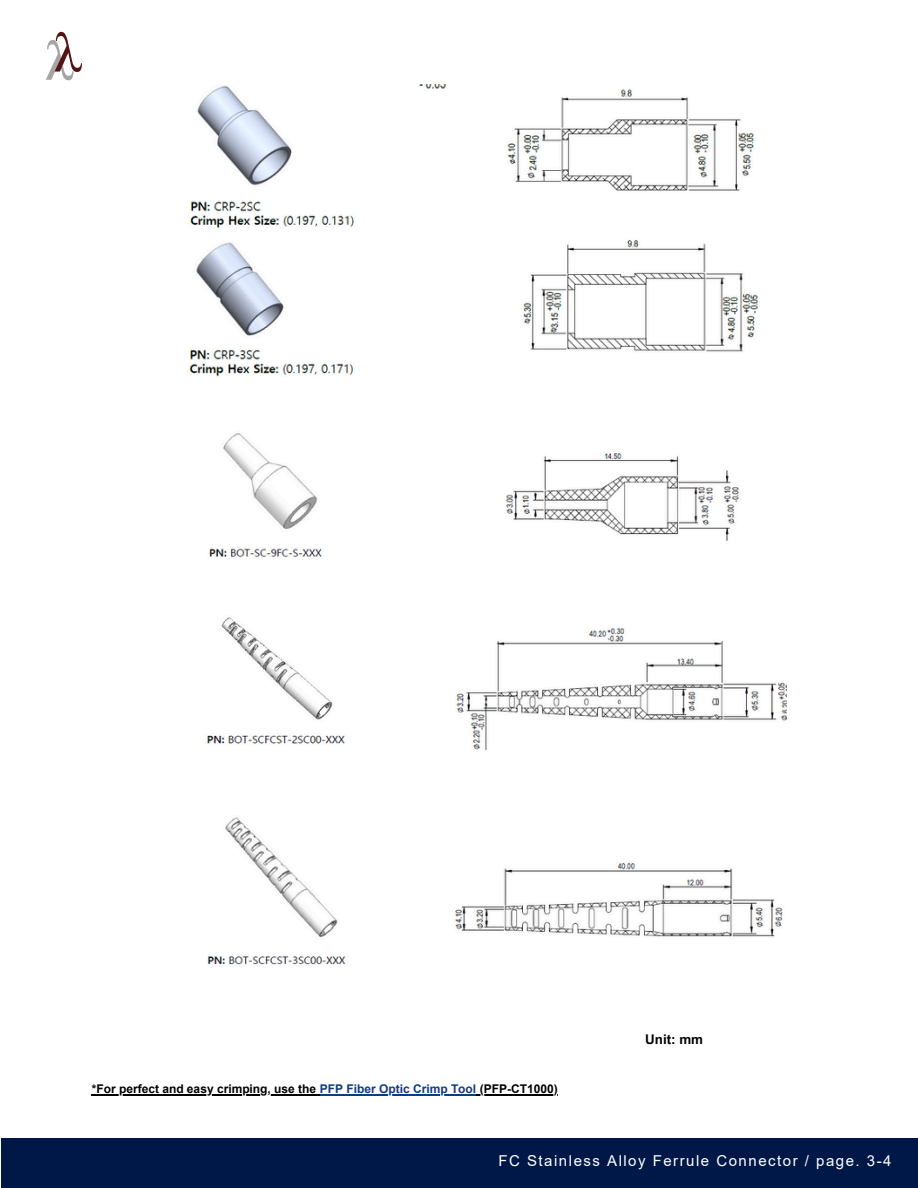
<style>
.page{position:relative;width:918px;height:1188px;background:#fff}
.page>*{position:absolute;margin:0;border:0;box-sizing:border-box;transform-origin:0 0}
.t1{font:15px "Arial";letter-spacing:.1em;color:#fff}
.t2{font:700 13.35px "Arial MT Pro";color:#000}
.t3{font:700 12px "Arial";color:#000}
.s1{color:#0c3d7f}
</style>
<div class="page">
<img style="left:46px;top:31px;width:36px;height:50px">
<div style="left:2px;top:1138px;width:916px;height:50px;background:#001847"></div>
<img style="left:189px;top:84px;width:570px;height:293px">
<img style="left:207px;top:433px;width:580px;height:532px">
<hr style="left:92px;top:1094px;width:228px;height:1px;background:#000">
<hr style="left:320px;top:1094px;width:157px;height:1px;background:#0c3d7f">
<hr style="left:477px;top:1094px;width:81px;height:1px;background:#000">
<p class="t3" style="left:92px;top:1083px;width:468px">*For perfect and easy crimping, use the <span class="s1">PFP Fiber Optic Crimp Tool</span> (PFP-CT1000)</p>
<p class="t2" style="left:645px;top:1035px;width:59px">Unit: mm</p>
<p class="t1" style="left:499px;top:1153px;width:395px">FC Stainless Alloy Ferrule Connector / page. 3-4</p>
</div>
